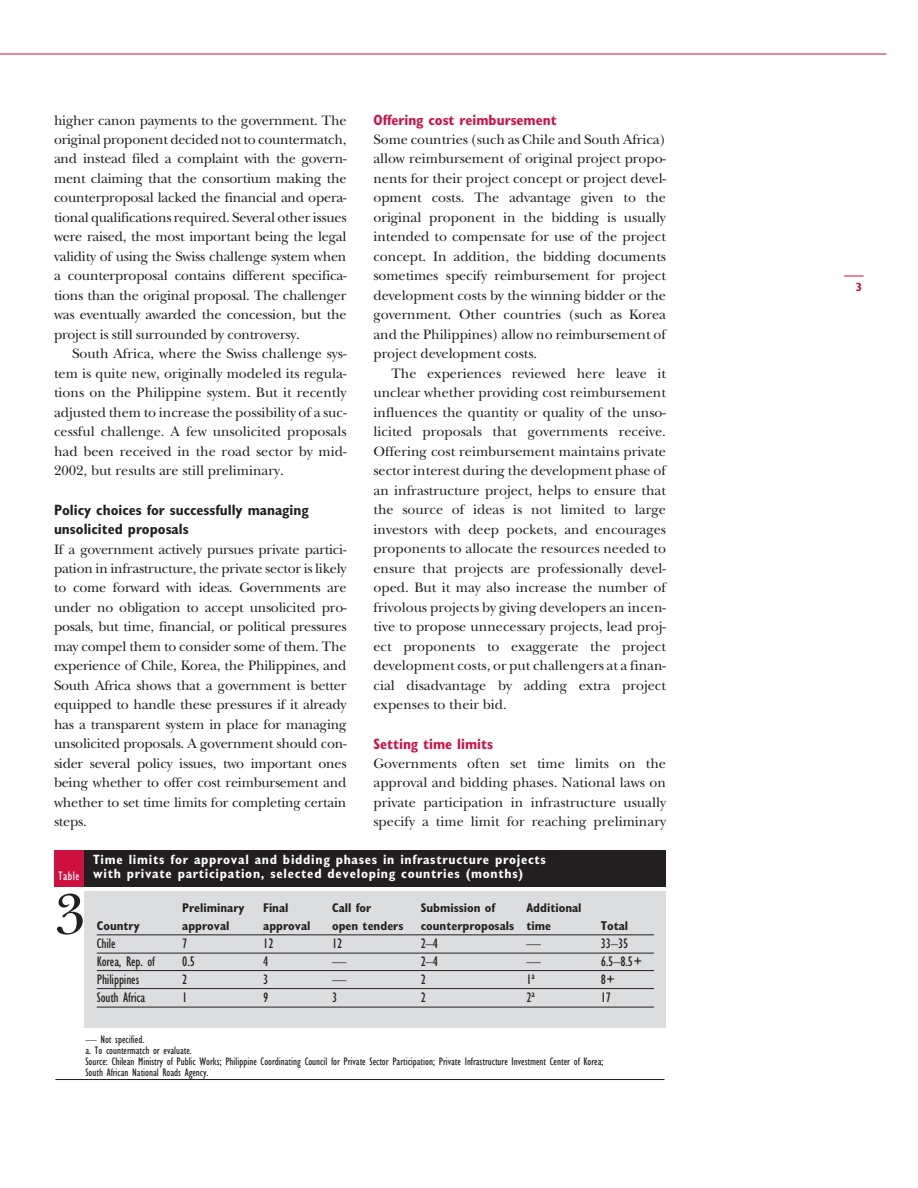
<style>
.page{position:relative;width:918px;height:1188px;background:#fff}
.page>*{position:absolute;margin:0;border:0;box-sizing:border-box;transform-origin:0 0}
.t1{font:60px "New Baskerville";color:#231f20}
.t2{font:700 condensed 15px/19.5px "Gill Sans";color:#231f20}
.t3{font:700 condensed 15px "Gill Sans";color:#ce1041}
.t4{font:14.25px/19.5px "New Baskerville";letter-spacing:-.005em;color:#231f20;text-align:justify}
.t5{font:condensed 14.25px "Gill Sans";letter-spacing:-.005em;color:#231f20}
.t6{font:700 condensed 13.5px/13.5px "Gill Sans";letter-spacing:.05em;color:#fff}
.t7{font:700 condensed 12.75px "Gill Sans";color:#231f20}
.t8{font:condensed 12.75px "Gill Sans";letter-spacing:.035em;color:#fff}
.t9{font:700 condensed 12px "Gill Sans";color:#ce1041}
.t10{font:condensed 11.25px/11.2px "Gill Sans";color:#231f20}
</style>
<div class="page">
<svg style="left:844px;top:276px;width:20px;height:1px"></svg>
<hr style="left:0;top:54px;width:886px;height:1px;background:#ce1041">
<div style="left:54px;top:850px;width:30px;height:36px;background:#ce1041"></div>
<div style="left:84px;top:850px;width:582px;height:36px;background:#231f20"></div>
<div style="left:85px;top:891px;width:581px;height:149px;background:#dcddde"></div>
<hr style="left:97px;top:935px;width:557px;height:1px;background:#231f20">
<hr style="left:97px;top:953px;width:557px;height:1px;background:#231f20">
<hr style="left:97px;top:970px;width:557px;height:1px;background:#231f20">
<hr style="left:97px;top:988px;width:557px;height:1px;background:#231f20">
<hr style="left:97px;top:1007px;width:557px;height:1px;background:#231f20">
<div style="left:54px;top:1028px;width:612px;height:92px;background:#fff"></div>
<hr style="left:55px;top:1079px;width:609px;height:1px;background:#231f20">
<p class="t4" style="left:54px;top:112px;width:294px">higher canon payments to the government. The original proponent decided not to countermatch, and instead filed a complaint with the govern&shy;ment claiming that the consortium making the counterproposal lacked the financial and opera&shy;tional qualifications required. Several other issues were raised, the most important being the legal validity of using the Swiss challenge system when a counterproposal contains different specifica&shy;tions than the original proposal. The challenger was eventually awarded the concession, but the project is still surrounded by controversy.</p>
<p class="t4" style="left:54px;top:346px;width:294px;text-indent:18px">South Africa, where the Swiss challenge sys&shy;tem is quite new, originally modeled its regula&shy;tions on the Philippine system. But it recently adjusted them to increase the possibility of a suc&shy;cessful challenge. A few unsolicited proposals had been received in the road sector by mid-2002, but results are still preliminary.</p>
<p class="t2" style="left:54px;top:501px;width:256px">Policy choices for successfully managing unsolicited proposals</p>
<p class="t4" style="left:54px;top:541px;width:294px">If a government actively pursues private partici&shy;pation in infrastructure, the private sector is likely to come forward with ideas. Governments are under no obligation to accept unsolicited pro&shy;posals, but time, financial, or political pressures may compel them to consider some of them. The experience of Chile, Korea, the Philippines, and South Africa shows that a government is better equipped to handle these pressures if it already has a transparent system in place for managing unsolicited proposals. A government should con&shy;sider several policy issues, two important ones being whether to offer cost reimbursement and whether to set time limits for completing certain steps.</p>
<p class="t3" style="left:374px;top:114px;width:185px">Offering cost reimbursement</p>
<p class="t4" style="left:374px;top:131px;width:294px">Some countries (such as Chile and South Africa) allow reimbursement of original project propo&shy;nents for their project concept or project devel&shy;opment costs. The advantage given to the original proponent in the bidding is usually intended to compensate for use of the project concept. In addition, the bidding documents sometimes specify reimbursement for project development costs by the winning bidder or the government. Other countries (such as Korea and the Philippines) allow no reimbursement of project development costs.</p>
<p class="t4" style="left:374px;top:365px;width:294px;text-indent:18px">The experiences reviewed here leave it unclear whether providing cost reimbursement influences the quantity or quality of the unso&shy;licited proposals that governments receive.<br>Offering cost reimbursement maintains private sector interest during the development phase of an infrastructure project, helps to ensure that the source of ideas is not limited to large investors with deep pockets, and encourages proponents to allocate the resources needed to ensure that projects are professionally devel&shy;oped. But it may also increase the number of frivolous projects by giving developers an incen&shy;tive to propose unnecessary projects, lead proj&shy;ect proponents to exaggerate the project development costs, or put challengers at a finan&shy;cial disadvantage by adding extra project expenses to their bid.</p>
<p class="t3" style="left:374px;top:738px;width:121px">Setting time limits</p>
<p class="t4" style="left:374px;top:755px;width:294px">Governments often set time limits on the approval and bidding phases. National laws on private participation in infrastructure usually specify a time limit for reaching preliminary</p>
<p class="t8" style="left:59px;top:871px;width:22px">Table</p>
<h1 class="t1" style="left:54px;top:893px;width:33px">3</h1>
<p class="t6" style="left:93px;top:855px;width:454px">Time limits for approval and bidding phases in infrastructure projects with private participation, selected developing countries (months)</p>
<p class="t7" style="left:182px;top:903px;width:64px">Preliminary</p>
<p class="t7" style="left:263px;top:903px;width:27px">Final</p>
<p class="t7" style="left:332px;top:903px;width:41px">Call for</p>
<p class="t7" style="left:421px;top:903px;width:76px">Submission of</p>
<p class="t7" style="left:527px;top:903px;width:57px">Additional</p>
<p class="t7" style="left:97px;top:921px;width:45px">Country</p>
<p class="t7" style="left:182px;top:921px;width:49px">approval</p>
<p class="t7" style="left:263px;top:921px;width:49px">approval</p>
<p class="t7" style="left:332px;top:921px;width:73px">open tenders</p>
<p class="t7" style="left:421px;top:921px;width:132px">counterproposals time</p>
<p class="t7" style="left:601px;top:921px;width:29px">Total</p>
<p class="t5" style="left:97px;top:938px;width:20px">Chile</p>
<p class="t5" style="left:182px;top:938px;width:7px">7</p>
<p class="t5" style="left:263px;top:938px;width:12px">12</p>
<p class="t5" style="left:332px;top:938px;width:12px">12</p>
<p class="t5" style="left:421px;top:938px;width:19px">2–4</p>
<p class="t5" style="left:527px;top:938px;width:16px">—</p>
<p class="t5" style="left:601px;top:938px;width:29px">33–35</p>
<p class="t5" style="left:97px;top:956px;width:60px">Korea, Rep. of</p>
<p class="t5" style="left:182px;top:956px;width:14px">0.5</p>
<p class="t5" style="left:263px;top:956px;width:7px">4</p>
<p class="t5" style="left:332px;top:956px;width:16px">—</p>
<p class="t5" style="left:421px;top:956px;width:19px">2–4</p>
<p class="t5" style="left:527px;top:956px;width:16px">—</p>
<p class="t5" style="left:601px;top:956px;width:43px">6.5–8.5+</p>
<p class="t5" style="left:97px;top:974px;width:44px">Philippines</p>
<p class="t5" style="left:182px;top:974px;width:7px">2</p>
<p class="t5" style="left:263px;top:974px;width:7px">3</p>
<p class="t5" style="left:332px;top:974px;width:16px">—</p>
<p class="t5" style="left:421px;top:974px;width:7px">2</p>
<p class="t5" style="left:527px;top:974px;width:10px">1<sup>a</sup></p>
<p class="t5" style="left:601px;top:974px;width:16px">8+</p>
<p class="t5" style="left:97px;top:992px;width:50px">South Africa</p>
<p class="t5" style="left:182px;top:992px;width:7px">1</p>
<p class="t5" style="left:263px;top:992px;width:7px">9</p>
<p class="t5" style="left:332px;top:992px;width:7px">3</p>
<p class="t5" style="left:421px;top:992px;width:7px">2</p>
<p class="t5" style="left:527px;top:992px;width:10px">2<sup>a</sup></p>
<p class="t5" style="left:601px;top:992px;width:12px">17</p>
<p class="t10" style="left:85px;top:1035px;width:520px">— Not specified.<br>a. To countermatch or evaluate.<br>Source: Chilean Ministry of Public Works; Philippine Coordinating Council for Private Sector Participation; Private Infrastructure Investment Center of Korea; South African National Roads Agency.</p>
<p class="t9" style="left:856px;top:283px;width:8px">3</p>
</div>
